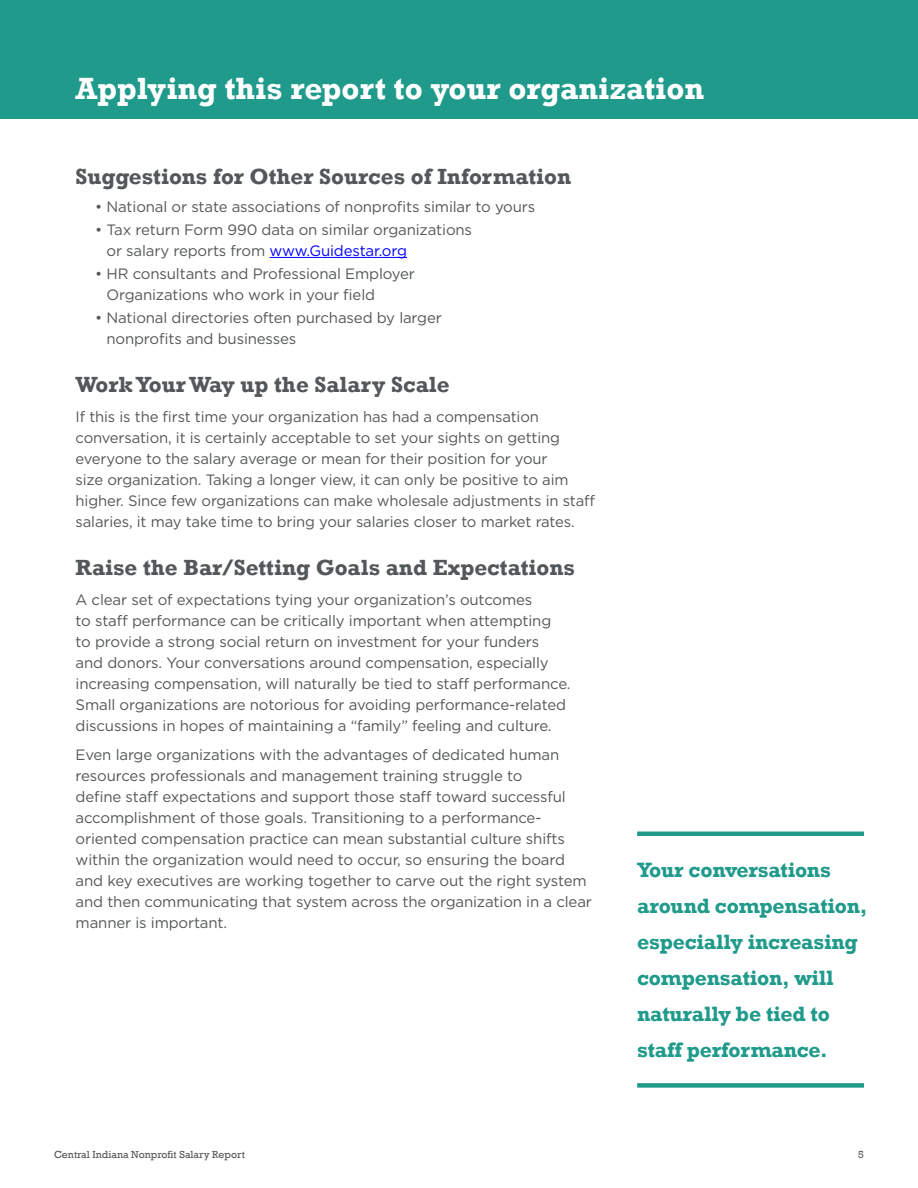
<style>
.page{position:relative;width:918px;height:1188px;background:#fff}
.page>*{position:absolute;margin:0;border:0;box-sizing:border-box;transform-origin:0 0}
.Headlines__reverse{font:700 31.5px "Rockwell";color:#fff}
.Sub_Head{font:700 22.5px "Rockwell";color:#545759}
.pull_quote{font:700 21.3px/36px "Rockwell";letter-spacing:-.01em;color:#1f9a8b}
.Regular_Text{font:15px/21px "Gotham";letter-spacing:-.01em;color:#545759}
.bulleted_text{font:15px/21px "Gotham";letter-spacing:-.01em;color:#545759}
.t1{font:10.5px "Rockwell";color:#545759}
.s1{color:#00f}
</style>
<div class="page">
<div style="left:0;top:0;width:918px;height:119px;background:#1f9a8b"></div>
<hr style="left:270px;top:257px;width:137px;height:1px;background:#00f">
<hr style="left:637px;top:832px;width:227px;height:4px;background:#1f9a8b">
<div style="left:637px;top:1083px;width:227px;height:5px;background:#1f9a8b"></div>
<p class="Headlines__reverse" style="left:76px;top:69px;width:630px">Applying this report to your organization</p>
<p class="Sub_Head" style="left:76px;top:163px;width:497px">Suggestions for Other Sources of Information</p>
<p class="bulleted_text" style="left:95px;top:196px;width:442px">• National or state associations of nonprofits similar to yours</p>
<p class="bulleted_text" style="left:106px;top:219px;width:367px;text-indent:-11px">• Tax return Form 990 data on similar organizations or salary reports from <span class="s1">www.Guidestar.org</span></p>
<p class="bulleted_text" style="left:106px;top:263px;width:310px;text-indent:-11px">• HR consultants and Professional Employer<br>Organizations who work in your field</p>
<p class="bulleted_text" style="left:106px;top:307px;width:337px;text-indent:-11px">• National directories often purchased by larger nonprofits and businesses</p>
<p class="Sub_Head" style="left:76px;top:371px;width:376px">Work Your Way up the Salary Scale</p>
<p class="Regular_Text" style="left:76px;top:406px;width:521px">If this is the first time your organization has had a compensation conversation, it is certainly acceptable to set your sights on getting everyone to the salary average or mean for their position for your<br>size organization. Taking a longer view, it can only be positive to aim higher. Since few organizations can make wholesale adjustments in staff salaries, it may take time to bring your salaries closer to market rates.</p>
<p class="Sub_Head" style="left:76px;top:554px;width:501px">Raise the Bar/Setting Goals and Expectations</p>
<p class="Regular_Text" style="left:76px;top:588px;width:496px">A clear set of expectations tying your organization’s outcomes<br>to staff performance can be critically important when attempting<br>to provide a strong social return on investment for your funders<br>and donors. Your conversations around compensation, especially increasing compensation, will naturally be tied to staff performance.<br>Small organizations are notorious for avoiding performance-related discussions in hopes of maintaining a “family” feeling and culture.</p>
<p class="Regular_Text" style="left:76px;top:744px;width:518px">Even large organizations with the advantages of dedicated human resources professionals and management training struggle to<br>define staff expectations and support those staff toward successful accomplishment of those goals. Transitioning to a performance&shy;oriented compensation practice can mean substantial culture shifts within the organization would need to occur, so ensuring the board and key executives are working together to carve out the right system and then communicating that system across the organization in a clear manner is important.</p>
<p class="pull_quote" style="left:637px;top:852px;width:232px">Your conversations around compensation, especially increasing compensation, will naturally be tied to staff performance.</p>
<p class="t1" style="left:54px;top:1148px;width:192px">Central Indiana Nonprofit Salary Report</p>
<p class="t1" style="left:858px;top:1148px;width:7px">5</p>
</div>
